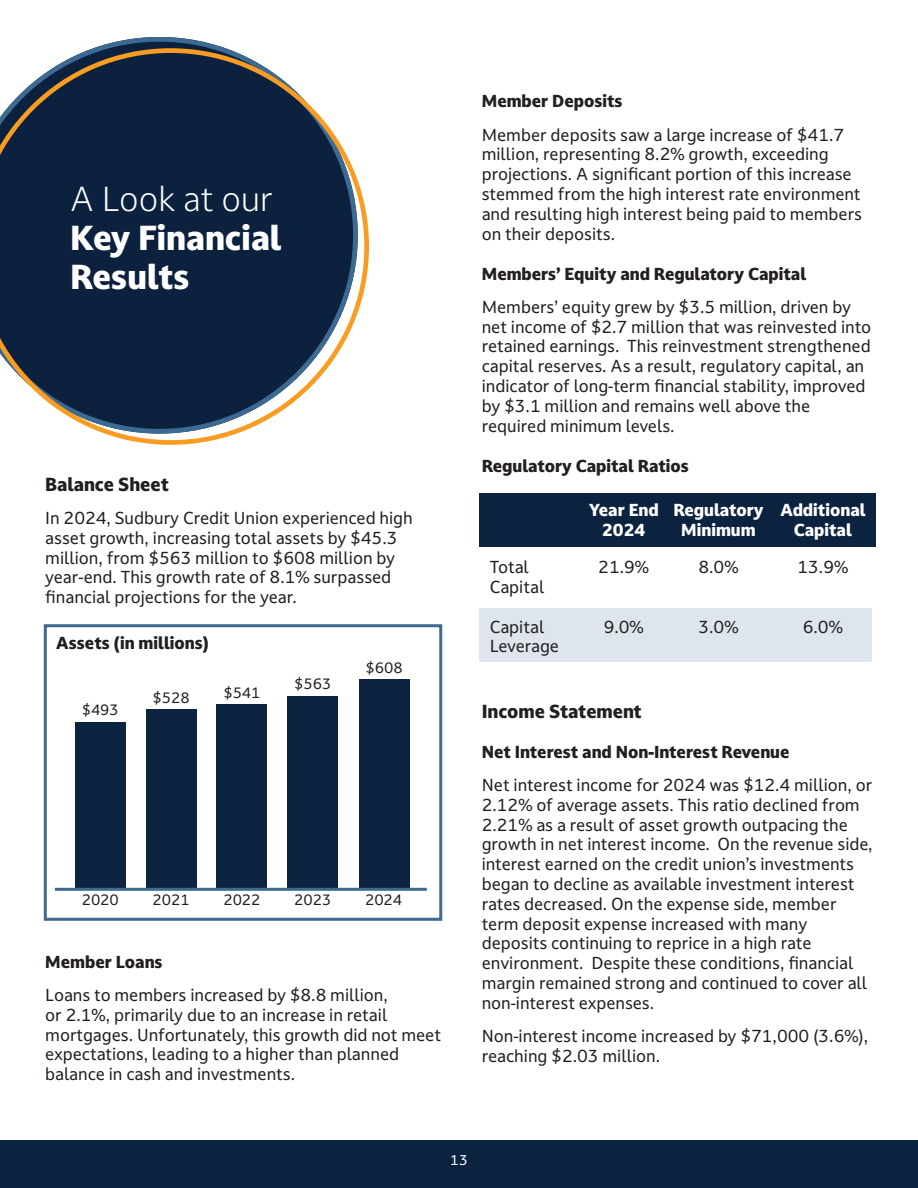
<style>
.page{position:relative;width:918px;height:1188px;background:#fff}
.page>*{position:absolute;margin:0;border:0;box-sizing:border-box;transform-origin:0 0}
.t1{font:33px/39px "Darkmode Darkmode Off X Bold";color:#fff}
.t2{font:300 33px "Darkmode Darkmode Off";color:#fff}
.t3{font:18px "Darkmode Darkmode Off X Bold";color:#231f20}
.t4{font:16.5px/19.8px "Darkmode Darkmode Off";color:#231f20}
.t5{font:16.5px "Darkmode Darkmode Off X Bold";color:#231f20}
.t6{font:16.5px/19.8px "Darkmode Darkmode Off X Bold";color:#fff;text-align:center}
.t7{font:14.25px "Darkmode Darkmode Off";color:#231f20}
.t8{font:13.5px "Darkmode Darkmode Off";color:#fff}
</style>
<div class="page">
<div style="left:0;top:1140px;width:918px;height:48px;background:#0c2340"></div>
<svg style="left:94px;top:37px;width:131px;height:11px"></svg>
<svg style="left:0;top:48px;width:369px;height:397px;fill:#0b213e"></svg>
<div style="left:44px;top:624px;width:398px;height:297px;border:3px solid #3e6991"></div>
<div style="left:359px;top:679px;width:50px;height:210px;background:#0c2340"></div>
<div style="left:75px;top:722px;width:50px;height:167px;background:#0c2340"></div>
<div style="left:146px;top:709px;width:50px;height:180px;background:#0c2340"></div>
<div style="left:217px;top:705px;width:50px;height:184px;background:#0c2340"></div>
<div style="left:288px;top:696px;width:50px;height:193px;background:#0c2340"></div>
<hr style="left:55px;top:888px;width:372px;height:3px;background:#3e6991">
<div style="left:479px;top:493px;width:397px;height:54px;background:#0c2340"></div>
<div style="left:479px;top:608px;width:393px;height:54px;background:#dee5ec"></div>
<h1 class="t2" style="left:70px;top:177px;width:204px">A Look at our</h1>
<h1 class="t1" style="left:70px;top:218px;width:213px">Key Financial<br>Results</h1>
<p class="t3" style="left:45px;top:472px;width:125px">Balance Sheet</p>
<p class="t4" style="left:45px;top:508px;width:369px">In 2024, Sudbury Credit Union experienced high asset growth, increasing total assets by $45.3 million, from $563 million to $608 million by year-end. This growth rate of 8.1% surpassed financial projections for the year.</p>
<p class="t5" style="left:56px;top:632px;width:155px">Assets (in millions)</p>
<p class="t7" style="left:82px;top:700px;width:39px">$493</p>
<p class="t7" style="left:153px;top:688px;width:39px">$528</p>
<p class="t7" style="left:223px;top:683px;width:39px">$541</p>
<p class="t7" style="left:294px;top:674px;width:39px">$563</p>
<p class="t7" style="left:366px;top:658px;width:39px">$608</p>
<p class="t7" style="left:82px;top:890px;width:39px">2020</p>
<p class="t7" style="left:153px;top:890px;width:39px">2021</p>
<p class="t7" style="left:223px;top:890px;width:39px">2022</p>
<p class="t7" style="left:294px;top:890px;width:39px">2023</p>
<p class="t7" style="left:365px;top:890px;width:39px">2024</p>
<p class="t5" style="left:45px;top:950px;width:119px">Member Loans</p>
<p class="t4" style="left:45px;top:985px;width:397px">Loans to members increased by $8.8 million,<br>or 2.1%, primarily due to an increase in retail mortgages. Unfortunately, this growth did not meet expectations, leading to a higher than planned balance in cash and investments.</p>
<p class="t5" style="left:482px;top:90px;width:142px">Member Deposits</p>
<p class="t4" style="left:482px;top:124px;width:382px">Member deposits saw a large increase of $41.7 million, representing 8.2% growth, exceeding projections. A significant portion of this increase stemmed from the high interest rate environment and resulting high interest being paid to members on their deposits.</p>
<p class="t5" style="left:482px;top:262px;width:326px">Members’ Equity and Regulatory Capital</p>
<p class="t4" style="left:482px;top:297px;width:391px">Members’ equity grew by $3.5 million, driven by net income of $2.7 million that was reinvested into retained earnings. This reinvestment strengthened capital reserves. As a result, regulatory capital, an indicator of long-term financial stability, improved by $3.1 million and remains well above the required minimum levels.</p>
<p class="t5" style="left:482px;top:454px;width:209px">Regulatory Capital Ratios</p>
<p class="t6" style="left:589px;top:500px;width:71px">Year End<br>2024</p>
<p class="t6" style="left:673px;top:500px;width:92px">Regulatory<br>Minimum</p>
<p class="t6" style="left:780px;top:500px;width:87px">Additional<br>Capital</p>
<p class="t4" style="left:490px;top:557px;width:56px">Total<br>Capital</p>
<p class="t4" style="left:598px;top:557px;width:52px">21.9%</p>
<p class="t4" style="left:698px;top:557px;width:42px">8.0%</p>
<p class="t4" style="left:797px;top:557px;width:52px">13.9%</p>
<p class="t4" style="left:490px;top:616px;width:71px">Capital<br>Leverage</p>
<p class="t4" style="left:604px;top:616px;width:42px">9.0%</p>
<p class="t4" style="left:698px;top:616px;width:42px">3.0%</p>
<p class="t4" style="left:803px;top:616px;width:42px">6.0%</p>
<p class="t3" style="left:482px;top:699px;width:162px">Income Statement</p>
<p class="t5" style="left:482px;top:740px;width:309px">Net Interest and Non-Interest Revenue</p>
<p class="t4" style="left:482px;top:775px;width:392px">Net interest income for 2024 was $12.4 million, or 2.12% of average assets. This ratio declined from 2.21% as a result of asset growth outpacing the growth in net interest income. On the revenue side, interest earned on the credit union’s investments began to decline as available investment interest rates decreased. On the expense side, member term deposit expense increased with many deposits continuing to reprice in a high rate environment. Despite these conditions, financial margin remained strong and continued to cover all non-interest expenses.</p>
<p class="t4" style="left:482px;top:1026px;width:388px">Non-interest income increased by $71,000 (3.6%), reaching $2.03 million.</p>
<p class="t8" style="left:450px;top:1151px;width:19px">13</p>
</div>
